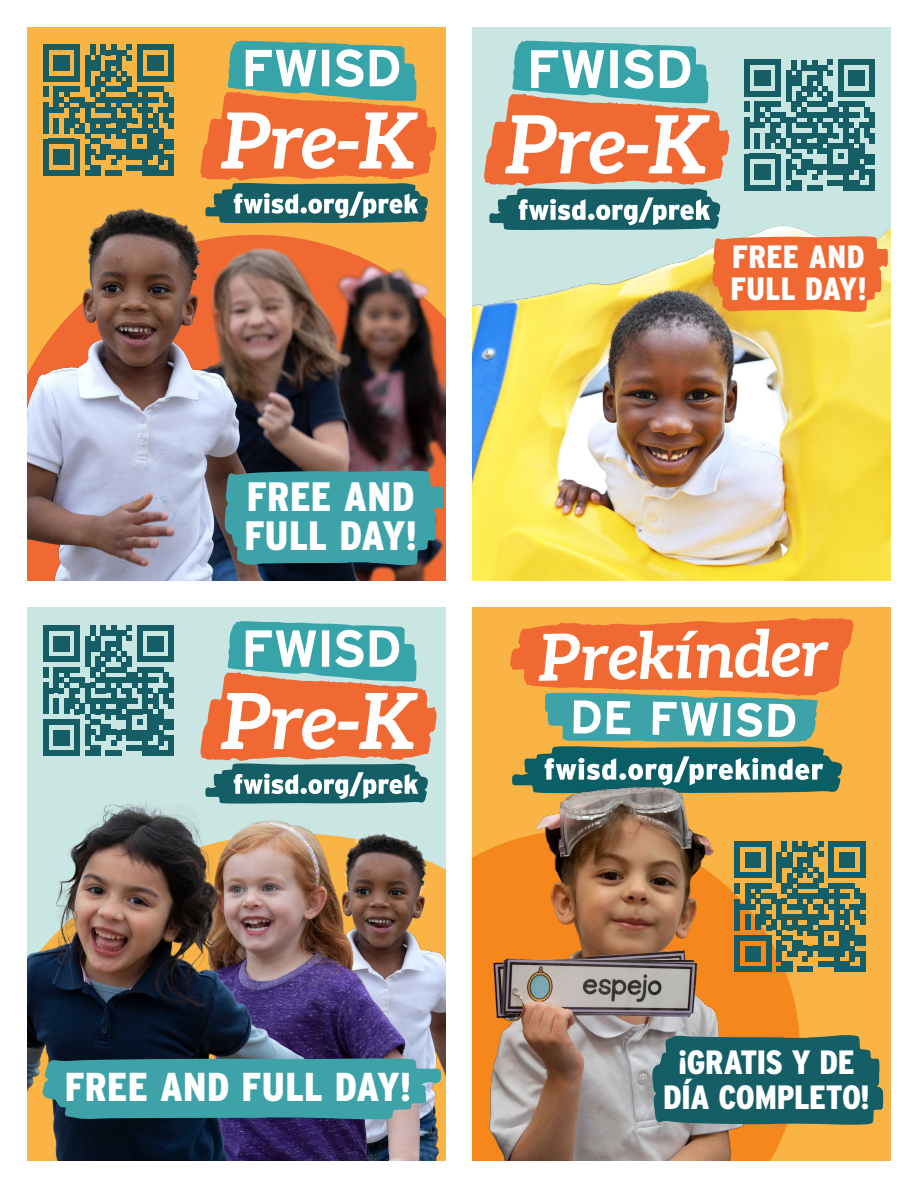
<style>
.page{position:relative;width:918px;height:1188px;background:#fff}
.page>*{position:absolute;margin:0;border:0;box-sizing:border-box;transform-origin:0 0}
.t1{font:900 40.95px/39.5px "Interstate Condensed";letter-spacing:.005em;color:#fff}
.t2{font:900 40.2px "Interstate Condensed";letter-spacing:.005em;color:#fff}
.t3{font:900 33.75px/35.1px "Interstate Condensed";letter-spacing:-.015em;color:#fff;text-align:center}
.t4{font:900 32.25px/31.5px "Interstate Condensed";letter-spacing:.005em;color:#fff}
</style>
<div class="page">
<div style="left:27px;top:27px;width:419px;height:553px;background:#fab345"></div>
<img style="left:27px;top:208px;width:419px;height:372px">
<svg style="left:200px;top:41px;width:237px;height:182px"></svg>
<svg style="left:43px;top:45px;width:131px;height:130px"></svg>
<div style="left:169px;top:102px;width:5px;height:11px;background:#155e66"></div>
<div style="left:169px;top:118px;width:5px;height:10px;background:#155e66"></div>
<div style="left:169px;top:139px;width:5px;height:10px;background:#155e66"></div>
<div style="left:169px;top:155px;width:5px;height:10px;background:#155e66"></div>
<div style="left:169px;top:165px;width:5px;height:10px;background:#155e66"></div>
<svg style="left:225px;top:470px;width:219px;height:97px;background:#419699"></svg>
<div style="left:27px;top:608px;width:419px;height:553px;background:#c9e6e3"></div>
<img style="left:27px;top:802px;width:419px;height:359px">
<svg style="left:200px;top:621px;width:237px;height:183px"></svg>
<div style="left:43px;top:625px;width:5px;height:32px;background:#155e66"></div>
<div style="left:43px;top:667px;width:5px;height:11px;background:#155e66"></div>
<div style="left:43px;top:683px;width:5px;height:31px;background:#155e66"></div>
<div style="left:43px;top:719px;width:5px;height:11px;background:#155e66"></div>
<div style="left:43px;top:730px;width:5px;height:15px;background:#155e66"></div>
<div style="left:43px;top:745px;width:5px;height:11px;background:#155e66"></div>
<div style="left:54px;top:636px;width:5px;height:15px;background:#155e66"></div>
<div style="left:54px;top:667px;width:5px;height:16px;background:#155e66"></div>
<div style="left:59px;top:636px;width:5px;height:15px;background:#155e66"></div>
<div style="left:64px;top:636px;width:5px;height:15px;background:#155e66"></div>
<div style="left:64px;top:667px;width:5px;height:11px;background:#155e66"></div>
<svg style="left:48px;top:625px;width:27px;height:5px"></svg>
<div style="left:75px;top:625px;width:5px;height:32px;background:#155e66"></div>
<svg style="left:43px;top:657px;width:37px;height:15px"></svg>
<div style="left:85px;top:636px;width:5px;height:21px;background:#155e66"></div>
<div style="left:85px;top:657px;width:5px;height:10px;background:#155e66"></div>
<div style="left:90px;top:625px;width:5px;height:11px;background:#155e66"></div>
<div style="left:90px;top:641px;width:5px;height:10px;background:#155e66"></div>
<div style="left:90px;top:667px;width:5px;height:11px;background:#155e66"></div>
<div style="left:95px;top:636px;width:6px;height:15px;background:#155e66"></div>
<div style="left:95px;top:657px;width:6px;height:15px;background:#155e66"></div>
<div style="left:101px;top:672px;width:5px;height:11px;background:#155e66"></div>
<div style="left:127px;top:672px;width:5px;height:11px;background:#155e66"></div>
<div style="left:132px;top:672px;width:5px;height:11px;background:#155e66"></div>
<svg style="left:48px;top:678px;width:94px;height:78px"></svg>
<div style="left:142px;top:667px;width:6px;height:16px;background:#155e66"></div>
<div style="left:142px;top:683px;width:6px;height:31px;background:#155e66"></div>
<div style="left:142px;top:730px;width:6px;height:15px;background:#155e66"></div>
<div style="left:142px;top:745px;width:6px;height:11px;background:#155e66"></div>
<div style="left:148px;top:714px;width:5px;height:16px;background:#155e66"></div>
<div style="left:148px;top:730px;width:5px;height:10px;background:#155e66"></div>
<div style="left:148px;top:745px;width:5px;height:11px;background:#155e66"></div>
<div style="left:153px;top:714px;width:5px;height:16px;background:#155e66"></div>
<div style="left:153px;top:745px;width:5px;height:11px;background:#155e66"></div>
<svg style="left:148px;top:678px;width:15px;height:36px"></svg>
<div style="left:158px;top:714px;width:5px;height:11px;background:#155e66"></div>
<div style="left:158px;top:730px;width:5px;height:15px;background:#155e66"></div>
<div style="left:163px;top:672px;width:6px;height:11px;background:#155e66"></div>
<div style="left:163px;top:688px;width:6px;height:16px;background:#155e66"></div>
<div style="left:163px;top:719px;width:6px;height:11px;background:#155e66"></div>
<svg style="left:153px;top:730px;width:16px;height:10px"></svg>
<svg style="left:158px;top:751px;width:11px;height:5px"></svg>
<svg style="left:101px;top:625px;width:73px;height:47px"></svg>
<svg style="left:169px;top:678px;width:5px;height:5px"></svg>
<div style="left:169px;top:683px;width:5px;height:10px;background:#155e66"></div>
<div style="left:169px;top:698px;width:5px;height:11px;background:#155e66"></div>
<div style="left:169px;top:719px;width:5px;height:11px;background:#155e66"></div>
<div style="left:169px;top:735px;width:5px;height:10px;background:#155e66"></div>
<div style="left:169px;top:745px;width:5px;height:11px;background:#155e66"></div>
<svg style="left:43px;top:1058px;width:398px;height:62px;background:#459da1"></svg>
<div style="left:472px;top:27px;width:419px;height:553px;background:#c9e6e3"></div>
<img style="left:472px;top:225px;width:419px;height:355px">
<svg style="left:484px;top:41px;width:245px;height:189px"></svg>
<svg style="left:744px;top:60px;width:131px;height:130px"></svg>
<div style="left:870px;top:117px;width:5px;height:11px;background:#155e66"></div>
<div style="left:870px;top:133px;width:5px;height:10px;background:#155e66"></div>
<div style="left:870px;top:154px;width:5px;height:10px;background:#155e66"></div>
<div style="left:870px;top:170px;width:5px;height:10px;background:#155e66"></div>
<div style="left:870px;top:180px;width:5px;height:10px;background:#155e66"></div>
<svg style="left:712px;top:236px;width:176px;height:77px;background:#ef763b"></svg>
<div style="left:472px;top:608px;width:419px;height:553px;background:#fab345"></div>
<svg style="left:472px;top:841px;width:328px;height:320px;fill:#f6871c"></svg>
<svg style="left:761px;top:841px;width:5px;height:6px"></svg>
<div style="left:761px;top:904px;width:5px;height:21px;background:#155e66"></div>
<div style="left:766px;top:841px;width:5px;height:32px;background:#155e66"></div>
<svg style="left:761px;top:873px;width:10px;height:15px"></svg>
<svg style="left:761px;top:894px;width:15px;height:15px"></svg>
<div style="left:776px;top:852px;width:6px;height:21px;background:#155e66"></div>
<div style="left:776px;top:873px;width:6px;height:10px;background:#155e66"></div>
<div style="left:776px;top:899px;width:6px;height:21px;background:#155e66"></div>
<div style="left:782px;top:841px;width:5px;height:11px;background:#155e66"></div>
<div style="left:782px;top:857px;width:5px;height:10px;background:#155e66"></div>
<div style="left:782px;top:883px;width:5px;height:11px;background:#155e66"></div>
<div style="left:787px;top:852px;width:5px;height:15px;background:#155e66"></div>
<div style="left:787px;top:873px;width:5px;height:15px;background:#155e66"></div>
<div style="left:792px;top:888px;width:5px;height:11px;background:#155e66"></div>
<div style="left:803px;top:904px;width:5px;height:16px;background:#155e66"></div>
<svg style="left:782px;top:894px;width:36px;height:15px"></svg>
<div style="left:818px;top:888px;width:6px;height:11px;background:#155e66"></div>
<div style="left:818px;top:904px;width:6px;height:16px;background:#155e66"></div>
<div style="left:824px;top:888px;width:5px;height:11px;background:#155e66"></div>
<div style="left:834px;top:883px;width:5px;height:16px;background:#155e66"></div>
<div style="left:834px;top:899px;width:5px;height:31px;background:#155e66"></div>
<div style="left:844px;top:909px;width:6px;height:16px;background:#155e66"></div>
<div style="left:855px;top:888px;width:5px;height:11px;background:#155e66"></div>
<div style="left:855px;top:904px;width:5px;height:16px;background:#155e66"></div>
<svg style="left:761px;top:915px;width:99px;height:57px"></svg>
<svg style="left:792px;top:841px;width:73px;height:47px"></svg>
<svg style="left:824px;top:894px;width:41px;height:15px"></svg>
<div style="left:860px;top:899px;width:5px;height:10px;background:#155e66"></div>
<div style="left:860px;top:915px;width:5px;height:10px;background:#155e66"></div>
<div style="left:860px;top:935px;width:5px;height:11px;background:#155e66"></div>
<div style="left:860px;top:951px;width:5px;height:11px;background:#155e66"></div>
<div style="left:860px;top:962px;width:5px;height:10px;background:#155e66"></div>
<svg style="left:510px;top:618px;width:343px;height:175px"></svg>
<img style="left:475px;top:763px;width:286px;height:398px">
<svg style="left:652px;top:1034px;width:231px;height:91px;background:#286565"></svg>
<p class="t1" style="left:245px;top:476px;width:174px">FREE AND<br>FULL DAY!</p>
<p class="t2" style="left:65px;top:1064px;width:348px">FREE AND FULL DAY!</p>
<p class="t4" style="left:730px;top:241px;width:138px">FREE AND<br>FULL DAY!</p>
<p class="t3" style="left:663px;top:1044px;width:208px">¡GRATIS Y DE<br>DÍA COMPLETO!</p>
</div>
